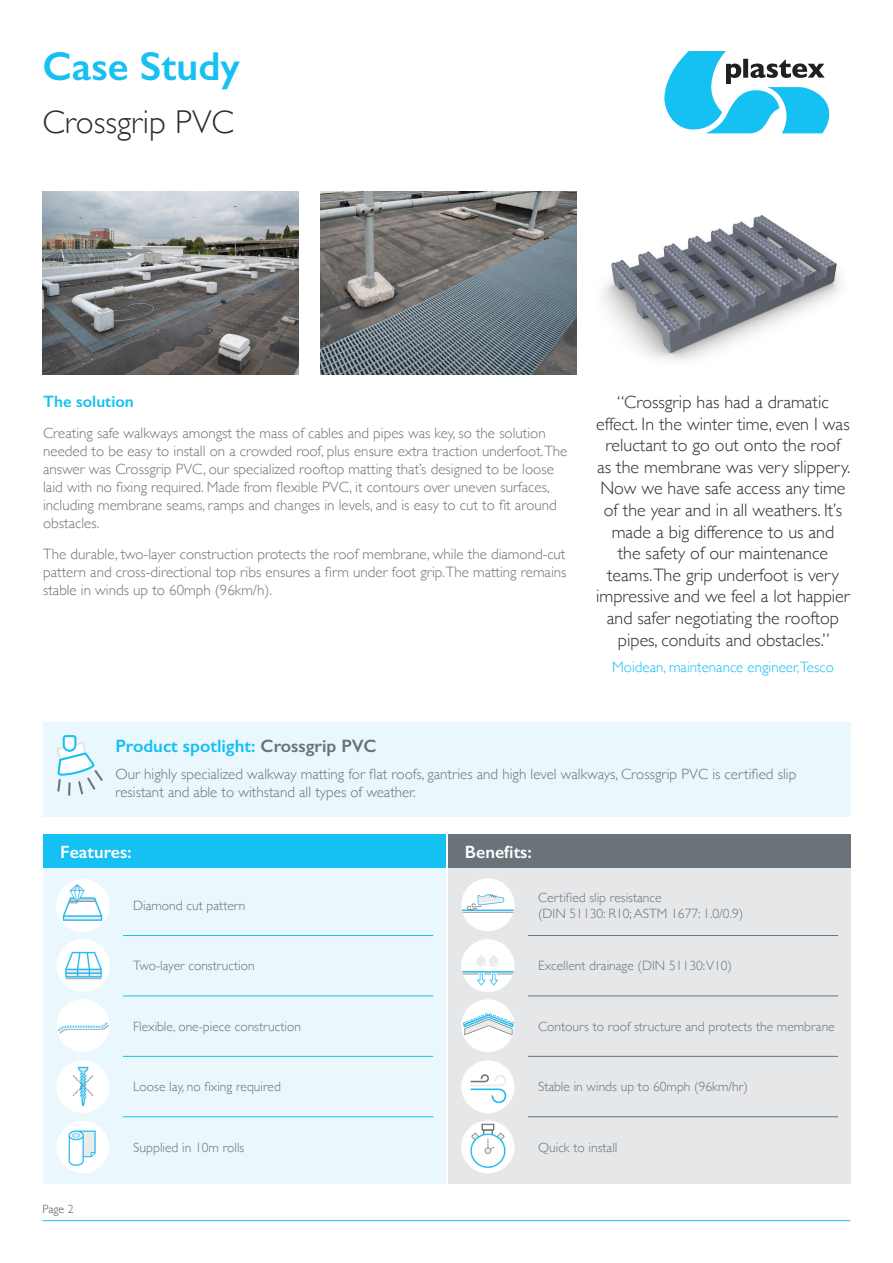
<style>
.page{position:relative;width:893px;height:1263px;background:#fff}
.page>*{position:absolute;margin:0;border:0;box-sizing:border-box;transform-origin:0 0}
.t1{font:600 40.5px "Gill Sans";color:#15c0f2}
.t2{font:300 33px "Gill Sans";color:#2c2e32}
.t3{font:300 18px/21.6px "Gill Sans";color:#2c2e32;text-align:center}
.t4{font:600 18px "Gill Sans";color:#15c0f2}
.t5{font:600 17.85px "Gill Sans";color:#fff}
.t6{font:600 16.5px "Gill Sans";color:#15c0f2}
.t7{font:300 15px/18px "Gill Sans";color:#697379}
.t8{font:300 15px "Gill Sans";color:#15c0f2}
.t9{font:300 13.5px/16.2px "Gill Sans";color:#697379}
.t10{font:300 12px "Gill Sans";color:#59585c}
.s1{color:#697379}
</style>
<div class="page">
<div style="left:43px;top:868px;width:403px;height:315px;background:#eaf7fd"></div>
<div style="left:448px;top:868px;width:402px;height:315px;background:#e6e7e9"></div>
<svg style="left:664px;top:51px;width:165px;height:82px"></svg>
<hr style="left:43px;top:1220px;width:807px;height:1px;background:#15c0f2">
<svg style="left:461px;top:1120px;width:53px;height:53px"></svg>
<svg style="left:461px;top:1060px;width:53px;height:53px"></svg>
<svg style="left:461px;top:999px;width:53px;height:53px"></svg>
<svg style="left:461px;top:939px;width:53px;height:53px"></svg>
<svg style="left:461px;top:878px;width:53px;height:53px"></svg>
<img style="left:56px;top:879px;width:53px;height:53px;border-radius:26px">
<svg style="left:57px;top:939px;width:53px;height:53px"></svg>
<svg style="left:57px;top:999px;width:53px;height:53px"></svg>
<svg style="left:56px;top:1060px;width:53px;height:53px"></svg>
<div style="left:43px;top:722px;width:807px;height:94px;background:#eaf7fd"></div>
<svg style="left:57px;top:735px;width:46px;height:61px"></svg>
<img style="left:320px;top:191px;width:256px;height:183px">
<img style="left:602px;top:214px;width:239px;height:147px">
<img style="left:43px;top:191px;width:255px;height:183px">
<hr style="left:123px;top:935px;width:310px;height:1px;background:#15c0f2">
<hr style="left:528px;top:935px;width:310px;height:1px;background:#697379">
<hr style="left:123px;top:996px;width:310px;height:1px;background:#15c0f2">
<hr style="left:528px;top:996px;width:310px;height:1px;background:#697379">
<hr style="left:123px;top:1056px;width:310px;height:1px;background:#15c0f2">
<hr style="left:528px;top:1056px;width:310px;height:1px;background:#697379">
<hr style="left:123px;top:1116px;width:310px;height:1px;background:#15c0f2">
<hr style="left:528px;top:1116px;width:310px;height:1px;background:#697379">
<div style="left:43px;top:834px;width:403px;height:34px;background:#15c0f2"></div>
<div style="left:448px;top:834px;width:402px;height:34px;background:#697379"></div>
<svg style="left:57px;top:1121px;width:52px;height:52px"></svg>
<p class="t1" style="left:43px;top:42px;width:199px">Case Study</p>
<p class="t2" style="left:43px;top:96px;width:193px">Crossgrip PVC</p>
<p class="t6" style="left:43px;top:392px;width:92px">The solution</p>
<p class="t7" style="left:43px;top:423px;width:526px">Creating safe walkways amongst the mass of cables and pipes was key, so the solution needed to be easy to install on a crowded roof, plus ensure extra traction underfoot.The answer was Crossgrip PVC, our specialized rooftop matting that’s designed to be loose laid with no fixing required. Made from flexible PVC, it contours over uneven surfaces, including membrane seams, ramps and changes in levels, and is easy to cut to fit around obstacles.</p>
<p class="t7" style="left:43px;top:544px;width:525px;text-align:justify">The durable, two-layer construction protects the roof membrane, while the diamond-cut pattern and cross-directional top ribs ensures a firm under foot grip.The matting remains stable in winds up to 60mph (96km/h).</p>
<p class="t3" style="left:596px;top:390px;width:256px">“Crossgrip has had a dramatic effect. In the winter time, even I was reluctant to go out onto the roof<br>as the membrane was very slippery.<br>Now we have safe access any time of the year and in all weathers. It’s made a big difference to us and<br>the safety of our maintenance teams.The grip underfoot is very impressive and we feel a lot happier and safer negotiating the rooftop pipes, conduits and obstacles.”</p>
<p class="t8" style="left:612px;top:655px;width:223px">Moidean, maintenance engineer,Tesco</p>
<p class="t4" style="left:115px;top:735px;width:263px">Product spotlight: <span class="s1">Crossgrip PVC</span></p>
<p class="t7" style="left:115px;top:764px;width:682px">Our highly specialized walkway matting for flat roofs, gantries and high level walkways, Crossgrip PVC is certified slip resistant and able to withstand all types of weather.</p>
<p class="t5" style="left:60px;top:841px;width:73px">Features:</p>
<p class="t5" style="left:465px;top:841px;width:68px">Benefits:</p>
<p class="t9" style="left:133px;top:897px;width:114px">Diamond cut pattern</p>
<p class="t9" style="left:538px;top:889px;width:207px">Certified slip resistance<br>(DIN 51130: R10; ASTM 1677: 1.0/0.9)</p>
<p class="t9" style="left:133px;top:957px;width:123px">Two-layer construction</p>
<p class="t9" style="left:538px;top:957px;width:195px">Excellent drainage (DIN 51130:V10)</p>
<p class="t9" style="left:133px;top:1018px;width:169px">Flexible, one-piece construction</p>
<p class="t9" style="left:538px;top:1018px;width:298px">Contours to roof structure and protects the membrane</p>
<p class="t9" style="left:133px;top:1078px;width:149px">Loose lay, no fixing required</p>
<p class="t9" style="left:538px;top:1078px;width:211px">Stable in winds up to 60mph (96km/hr)</p>
<p class="t10" style="left:43px;top:1200px;width:33px">Page 2</p>
<p class="t9" style="left:133px;top:1138px;width:113px">Supplied in 10m rolls</p>
<p class="t9" style="left:538px;top:1138px;width:81px">Quick to install</p>
</div>
